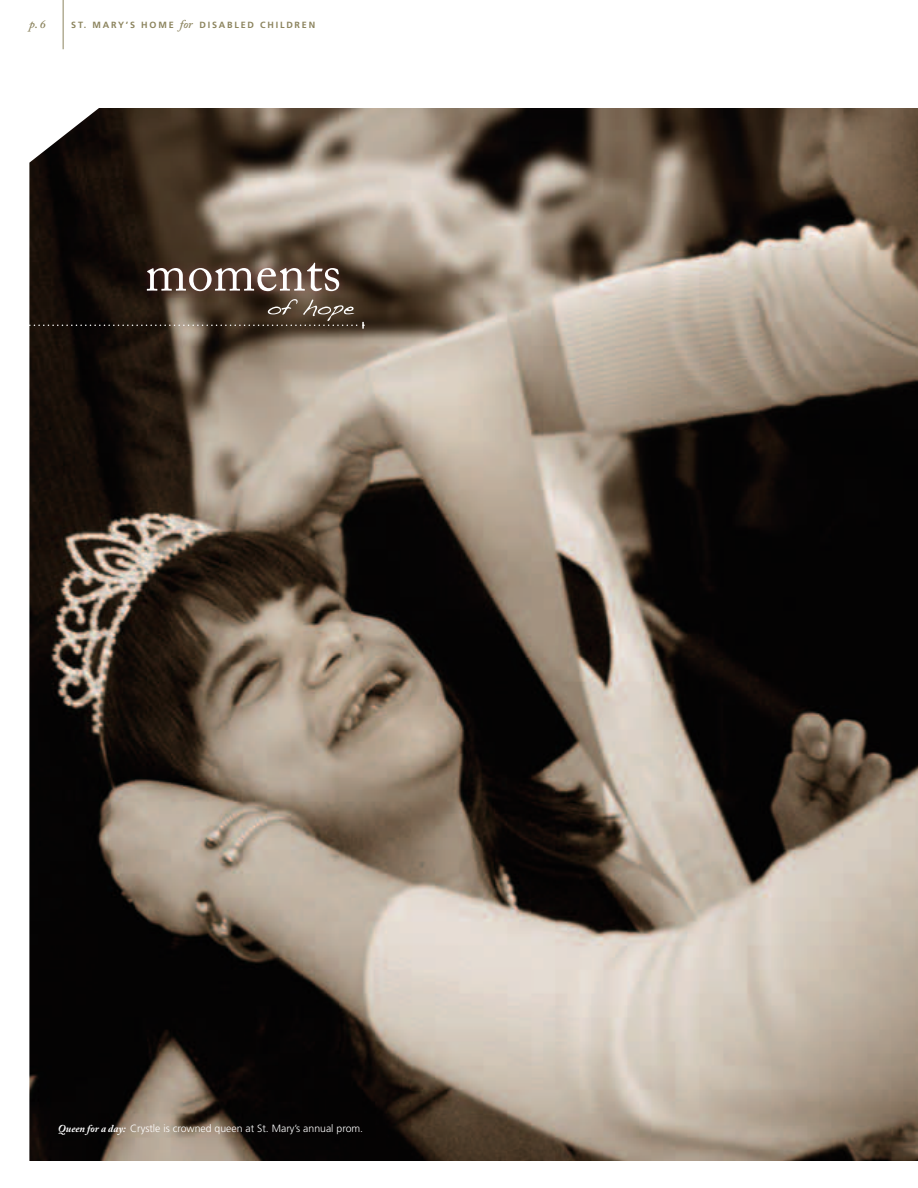
<style>
.page{position:relative;width:918px;height:1188px;background:#fff}
.page>*{position:absolute;margin:0;border:0;box-sizing:border-box;transform-origin:0 0}
.t1{font:52.5px "Adobe Caslon";color:#fff}
.t2{font:italic 600 12px "Adobe Caslon";color:#8c845e}
.t3{font:300 10.5px "Frutiger";color:#fff}
.t4{font:700 9px "Frutiger";letter-spacing:.2em;color:#8c845e}
.s1{font-family:"Adobe Caslon";font-weight:600;font-style:italic;font-size:12px}
.s2{font-family:"Adobe Caslon";font-weight:700;font-style:italic}
</style>
<div class="page">
<hr style="left:63px;top:0;width:1px;height:49px;background:#8c845e">
<img style="left:29px;top:108px;width:889px;height:1053px">
<div style="left:139px;top:254px;width:207px;height:43px;background:#e3217e;opacity:.2"></div>
<svg style="left:29px;top:299px;width:335px;height:30px;background:#3f3327"></svg>
<p class="t2" style="left:29px;top:18px;width:18px">p. 6</p>
<p class="t4" style="left:71px;top:20px;width:245px">ST. MARY’S HOME <span class="s1">for</span> DISABLED CHILDREN</p>
<h1 class="t1" style="left:145px;top:242px;width:198px">moments</h1>
<p class="t3" style="left:58px;top:1122px;width:307px"><span class="s2">Queen for a day:</span> Crystle is crowned queen at St. Mary’s annual prom.</p>
</div>
